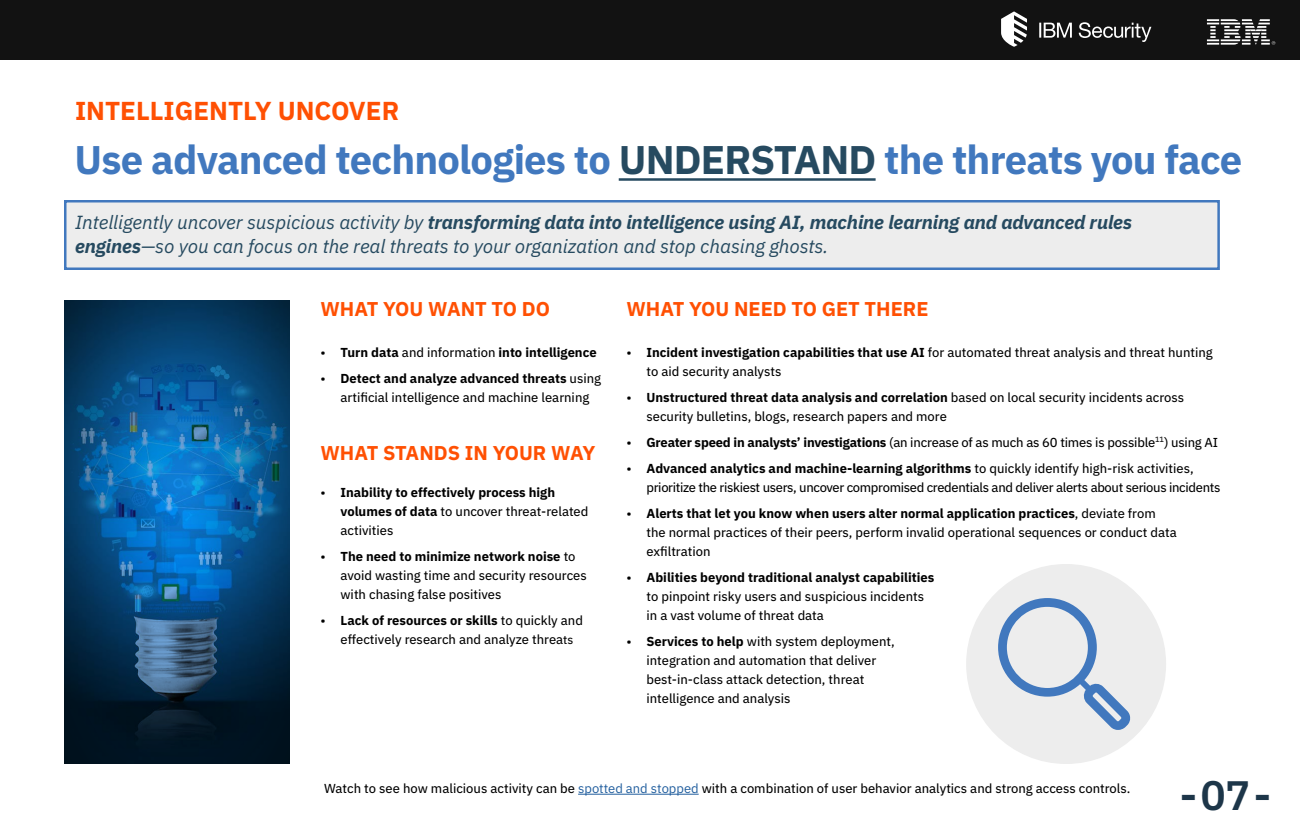
<style>
.page{position:relative;width:1300px;height:840px;background:#fff}
.page>*{position:absolute;margin:0;border:0;box-sizing:border-box;transform-origin:0 0}
.t1{font:600 41.2px "IBM Plex Mono";color:#1d3649}
.Header_2{font:700 40px "IBM Plex Sans";letter-spacing:-.02em;color:#4178be}
.Sub_Head{font:700 26px "IBM Plex Sans";color:#ff5003}
.Sub_Head-2{font:700 20px "IBM Plex Sans";color:#ff5003}
.Drop_Down_copy{font:italic 19px/24px "IBM Plex Sans";letter-spacing:-.005em;color:#264a60}
.Sub_Head-3{font:13px/19px "IBM Plex Sans Text";color:#000}
.Sub_Head-4{font:13px/19px "IBM Plex Sans Text";letter-spacing:-.025em;color:#000}
.Sub_Head-5{font:700 13px/19px "IBM Plex Sans";color:#000}
.s1{color:#264a60}
.s2{font-weight:700}
.s3{font-family:"IBM Plex Sans Text";font-weight:400}
.s4{font-family:"IBM Plex Sans";font-weight:700}
.s5{font-size:12px}
.s6{font-family:"IBM Plex Sans";color:#215e9e}
</style>
<div class="page">
<div style="left:0;top:0;width:1300px;height:60px;background:#121212"></div>
<svg style="left:1001px;top:11px;width:26px;height:36px"></svg>
<svg style="left:1039px;top:23px;width:33px;height:15px"></svg>
<svg style="left:1079px;top:22px;width:72px;height:20px"></svg>
<svg style="left:1207px;top:19px;width:68px;height:26px"></svg>
<hr style="left:619px;top:178px;width:257px;height:3px;background:#264a60">
<div style="left:966px;top:564px;width:200px;height:200px;background:#ededed;border-radius:50%"></div>
<svg style="left:998px;top:598px;width:133px;height:132px"></svg>
<svg style="left:64px;top:300px;width:226px;height:464px;background:#0a4674"></svg>
<div style="left:64px;top:200px;width:1156px;height:70px;background:#ededed;border:2px solid #4178be"></div>
<hr style="left:578px;top:794px;width:121px;height:1px;background:#215e9e">
<p class="Sub_Head" style="left:75px;top:90px;width:326px">INTELLIGENTLY UNCOVER</p>
<p class="Header_2" style="left:75px;top:128px;width:1169px">Use advanced technologies to <span class="s1">UNDERSTAND</span> the threats you face</p>
<p class="Drop_Down_copy" style="left:75px;top:209px;width:1059px">Intelligently uncover suspicious activity by <span class="s2">transforming data into intelligence using AI, machine learning and advanced rules engines</span>—so you can focus on the real threats to your organization and stop chasing ghosts.</p>
<p class="Sub_Head-2" style="left:320px;top:293px;width:231px">WHAT YOU WANT TO DO</p>
<p class="Sub_Head-5" style="left:320px;top:341px;width:278px"><span class="s3">•</span> Turn data <span class="s3">and information</span> into intelligence</p>
<p class="Sub_Head-3" style="left:340px;top:367px;width:262px;text-indent:-20px">• <span class="s4">Detect and analyze advanced threats</span> using artificial intelligence and machine learning</p>
<p class="Sub_Head-2" style="left:320px;top:437px;width:276px">WHAT STANDS IN YOUR WAY</p>
<p class="Sub_Head-5" style="left:340px;top:481px;width:249px;text-indent:-20px"><span class="s3">•</span> Inability to effectively process high volumes of data <span class="s3">to uncover threat-related activities</span></p>
<p class="Sub_Head-3" style="left:340px;top:545px;width:248px;text-indent:-20px">• <span class="s4">The need to minimize network noise</span> to avoid wasting time and security resources with chasing false positives</p>
<p class="Sub_Head-3" style="left:340px;top:609px;width:244px;text-indent:-20px">• <span class="s4">Lack of resources or skills</span> to quickly and effectively research and analyze threa<span class="s5">ts</span></p>
<p class="Sub_Head-2" style="left:626px;top:293px;width:304px">WHAT YOU NEED TO GET THERE</p>
<p class="Sub_Head-3" style="left:646px;top:341px;width:568px;text-indent:-20px">• <span class="s4">Incident investigation capabilities that use AI</span> for automated threat analysis and threat hunting to aid security analysts</p>
<p class="Sub_Head-3" style="left:646px;top:386px;width:539px;text-indent:-20px">• <span class="s4">Unstructured threat data analysis and correlation</span> based on local security incidents across security bulletins, blogs, research papers and more</p>
<p class="Sub_Head-3" style="left:626px;top:431px;width:593px">• <span class="s4">Greater speed in analysts’ investigations</span> (an increase of as much as 60 times is possible<sup>11</sup>) using AI</p>
<p class="Sub_Head-4" style="left:646px;top:457px;width:576px;text-indent:-20px">• <span class="s4">Advanced analytics and machine-learning algorithms</span> to quickly identify high-risk activities, prioritize the riskiest users, uncover compromised credentials and deliver alerts about serious incidents</p>
<p class="Sub_Head-3" style="left:646px;top:502px;width:532px;text-indent:-20px">• <span class="s4">Alerts that let you know when users alter normal application practices</span>, deviate from the normal practices of their peers, perform invalid operational sequences or conduct data exfiltration</p>
<p class="Sub_Head-3" style="left:646px;top:566px;width:289px;text-indent:-20px">• <span class="s4">Abilities beyond traditional analyst capabilities </span>to pinpoint risky users and suspicious incidents in a vast volume of threat data</p>
<p class="Sub_Head-3" style="left:646px;top:630px;width:250px;text-indent:-20px">• <span class="s4">Services to help</span> with system deployment, integration and automation that deliver best-in-class attack detection, threat intelligence and analysis</p>
<p class="Sub_Head-3" style="left:324px;top:777px;width:808px">Watch to see how malicious activity can be <span class="s6">spotted and stopped</span> with a combination of user behavior analytics and strong access controls.</p>
<h1 class="t1" style="left:1176px;top:763px;width:100px">-07-</h1>
</div>
